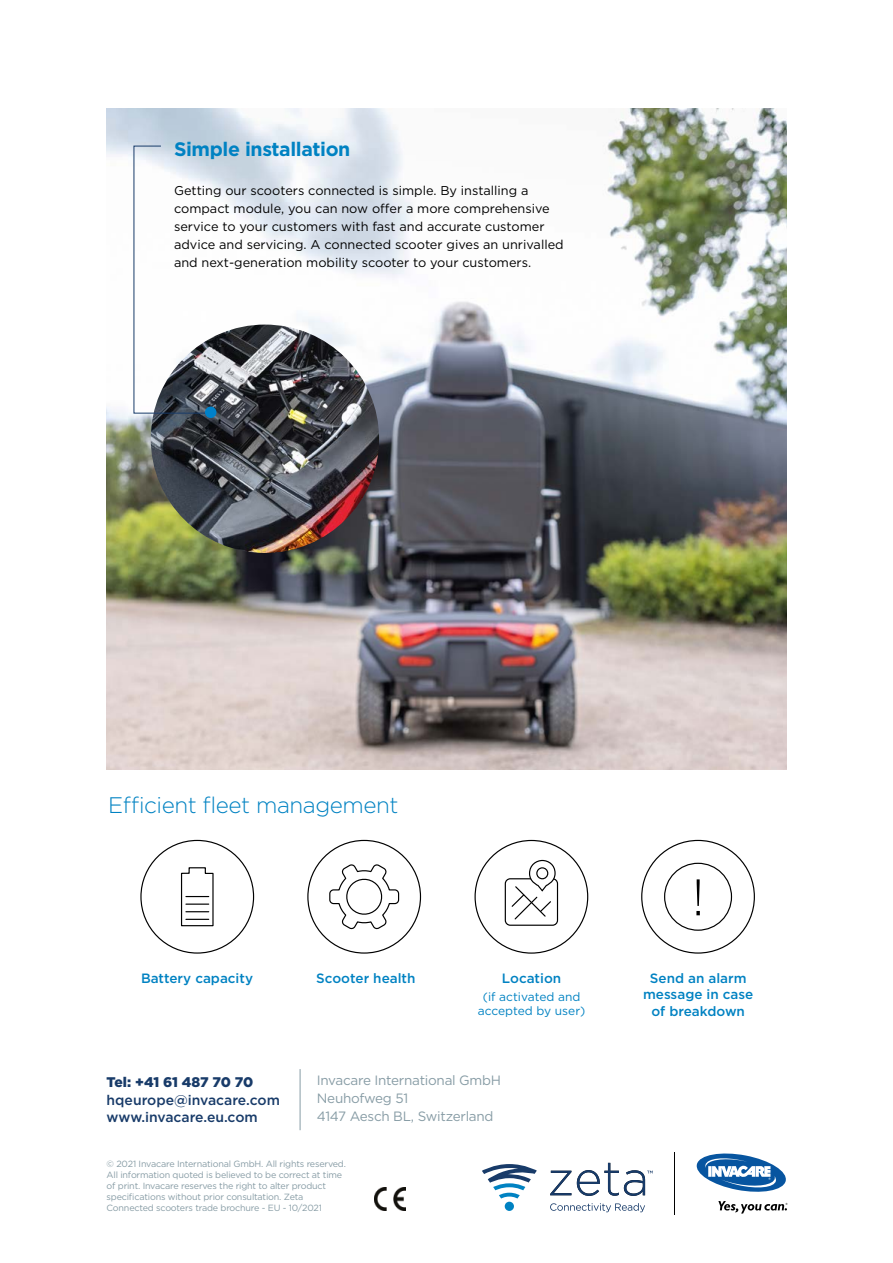
<style>
.page{position:relative;width:893px;height:1263px;background:#fff}
.page>*{position:absolute;margin:0;border:0;box-sizing:border-box;transform-origin:0 0}
.t1{font:300 51.3px "Gotham";color:#000}
.t2{font:300 22.5px "Gotham";letter-spacing:-.02em;color:#0082c2}
.t3{font:700 19.5px "Gotham";letter-spacing:-.02em;color:#0082c2}
.t4{font:500 13.95px/17.2px "Gotham";color:#183b69}
.t5{font:900 13.95px "Gotham";letter-spacing:-.015em;color:#183b69}
.t6{font:500 13.5px/16.2px "Gotham";color:#0082c2;text-align:center}
.t7{font:13.5px/18px "Gotham";letter-spacing:-.02em;color:#879ca5}
.t8{font:12.75px/18px "Gotham";color:#000}
.t9{font:12px/14.2px "Gotham";color:#0082c2;text-align:center}
.t10{font:9px/10.8px "Gotham";letter-spacing:-.02em;color:#879ca5}
</style>
<div class="page">
<svg style="left:696px;top:1153px;width:92px;height:60px"></svg>
<svg style="left:482px;top:1164px;width:55px;height:34px"></svg>
<div style="left:505px;top:1202px;width:9px;height:9px;background:#0082c2;border-radius:50%"></div>
<svg style="left:550px;top:1171px;width:21px;height:24px"></svg>
<svg style="left:550px;top:1203px;width:95px;height:9px"></svg>
<svg style="left:577px;top:1163px;width:76px;height:33px"></svg>
<hr style="left:674px;top:1152px;width:1px;height:63px;background:#000">
<img style="left:375px;top:1188px;width:31px;height:22px">
<hr style="left:300px;top:1069px;width:1px;height:61px;background:#879ca5">
<img style="left:106px;top:108px;width:681px;height:662px">
<img style="left:151px;top:325px;width:228px;height:228px;border-radius:114px">
<svg style="left:134px;top:146px;width:78px;height:267px"></svg>
<div style="left:205px;top:406px;width:11px;height:12px;background:#0081c9;border-radius:50%"></div>
<div style="left:505px;top:878px;width:53px;height:48px;border:1px solid #000;border-radius:5px"></div>
<svg style="left:510px;top:859px;width:46px;height:61px"></svg>
<svg style="left:180px;top:867px;width:34px;height:60px"></svg>
<svg style="left:329px;top:864px;width:71px;height:66px"></svg>
<div style="left:664px;top:863px;width:68px;height:68px;border:1px solid #000;border-radius:50%"></div>
<h3 class="t3" style="left:174px;top:136px;width:178px">Simple installation</h3>
<p class="t8" style="left:174px;top:181px;width:391px">Getting our scooters connected is simple. By installing a compact module, you can now offer a more comprehensive service to your customers with fast and accurate customer advice and servicing. A connected scooter gives an unrivalled and next-generation mobility scooter to your customers.</p>
<h2 class="t2" style="left:108px;top:791px;width:292px">Efficient fleet management</h2>
<h1 class="t1" style="left:692px;top:869px;width:14px">!</h1>
<p class="t6" style="left:141px;top:970px;width:114px">Battery capacity</p>
<p class="t6" style="left:316px;top:970px;width:101px">Scooter health</p>
<p class="t6" style="left:643px;top:970px;width:112px">Send an alarm message in case of breakdown</p>
<p class="t6" style="left:502px;top:970px;width:61px">Location</p>
<p class="t9" style="left:478px;top:989px;width:109px">(if activated and accepted by user)</p>
<p class="t5" style="left:107px;top:1073px;width:148px">Tel: +41 61 487 70 70</p>
<p class="t4" style="left:107px;top:1091px;width:175px">hqeurope@invacare.com www.invacare.eu.com</p>
<p class="t7" style="left:317px;top:1071px;width:186px">Invacare International GmbH<br>Neuhofweg 51<br>4147 Aesch BL, Switzerland</p>
<p class="t10" style="left:107px;top:1158px;width:241px">© 2021 Invacare International GmbH. All rights reserved.<br>All information quoted is believed to be correct at time of print. Invacare reserves the right to alter product specifications without prior consultation. Zeta Connected scooters trade brochure - EU - 10/2021</p>
</div>
